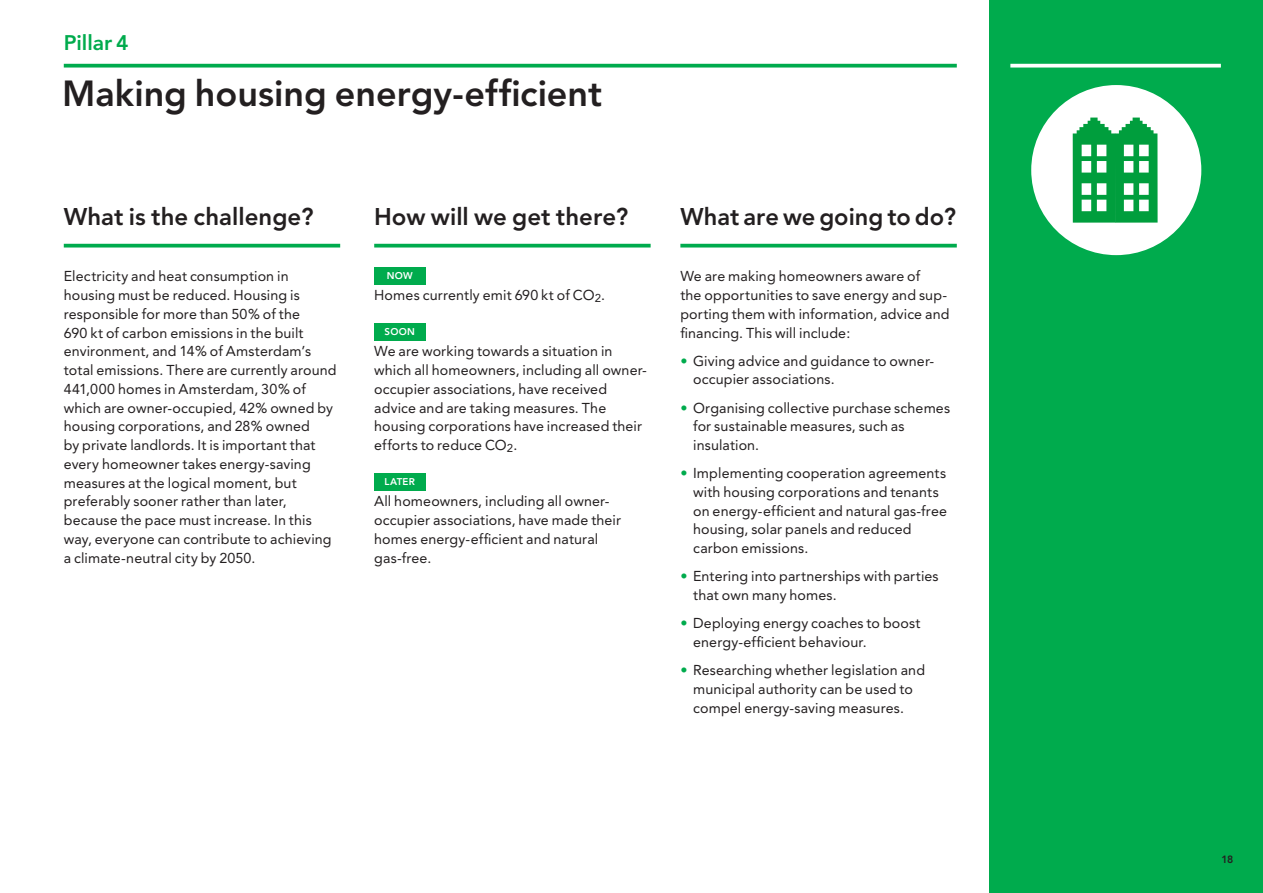
<style>
.page{position:relative;width:1263px;height:893px;background:#fff}
.page>*{position:absolute;margin:0;border:0;box-sizing:border-box;transform-origin:0 0}
.K_kop_24_-_ENG{font:800 36px "Avenir";color:#231f20}
.K_kop_16_-_ENG{font:800 24px "Avenir";color:#231f20}
.K_kop_14_-_ENG{font:800 21px "Avenir";color:#00ab4d}
.K_brood_-_ENG{font:14.25px/18.8px "Avenir";letter-spacing:.01em;color:#231f20}
.K_bullet_brood_-_ENG{font:14.25px/18.8px "Avenir";letter-spacing:.01em;color:#231f20}
.t1{font:800 10.5px "Avenir";color:#231f20}
.K_brood_-_ENG-2{font:800 9.75px "Avenir";letter-spacing:.025em;color:#fff}
.s1{color:#00ab4d}
</style>
<div class="page">
<div style="left:989px;top:0;width:274px;height:893px;background:#00ab4d"></div>
<svg style="left:1010px;top:64px;width:211px;height:4px"></svg>
<div style="left:1031px;top:85px;width:170px;height:170px;background:#fff;border-radius:50%"></div>
<svg style="left:1073px;top:118px;width:84px;height:105px;background:#1ca852"></svg>
<div style="left:1082px;top:200px;width:9px;height:11px;background:#fff"></div>
<div style="left:1082px;top:183px;width:9px;height:12px;background:#fff"></div>
<div style="left:1097px;top:200px;width:9px;height:11px;background:#fff"></div>
<div style="left:1097px;top:183px;width:9px;height:12px;background:#fff"></div>
<div style="left:1082px;top:161px;width:9px;height:12px;background:#fff"></div>
<div style="left:1082px;top:145px;width:9px;height:11px;background:#fff"></div>
<div style="left:1097px;top:161px;width:9px;height:12px;background:#fff"></div>
<div style="left:1097px;top:145px;width:9px;height:11px;background:#fff"></div>
<div style="left:1124px;top:200px;width:9px;height:11px;background:#fff"></div>
<div style="left:1124px;top:183px;width:9px;height:12px;background:#fff"></div>
<div style="left:1139px;top:200px;width:10px;height:11px;background:#fff"></div>
<div style="left:1139px;top:183px;width:10px;height:12px;background:#fff"></div>
<div style="left:1124px;top:161px;width:9px;height:12px;background:#fff"></div>
<div style="left:1124px;top:145px;width:9px;height:11px;background:#fff"></div>
<div style="left:1139px;top:161px;width:10px;height:12px;background:#fff"></div>
<div style="left:1139px;top:145px;width:10px;height:11px;background:#fff"></div>
<svg style="left:64px;top:64px;width:893px;height:4px;background:#1db461"></svg>
<svg style="left:64px;top:244px;width:276px;height:4px"></svg>
<svg style="left:374px;top:244px;width:277px;height:4px"></svg>
<div style="left:374px;top:267px;width:51px;height:17px;background:#00ab4d"></div>
<div style="left:374px;top:323px;width:51px;height:17px;background:#00ab4d"></div>
<div style="left:374px;top:473px;width:51px;height:17px;background:#00ab4d"></div>
<svg style="left:680px;top:244px;width:277px;height:4px"></svg>
<h2 class="K_kop_14_-_ENG" style="left:64px;top:30px;width:66px">Pillar 4</h2>
<h1 class="K_kop_24_-_ENG" style="left:62px;top:72px;width:541px">Making housing energy-efficient</h1>
<h2 class="K_kop_16_-_ENG" style="left:64px;top:202px;width:251px">What is the challenge?</h2>
<p class="K_brood_-_ENG" style="left:64px;top:267px;width:226px">Electricity and heat consumption in</p>
<p class="K_brood_-_ENG" style="left:64px;top:286px;width:274px">housing must be reduced. Housing is responsible for more than 50% of the<br>690 kt of carbon emissions in the built environment, and 14% of Amsterdam’s total emissions. There are currently around 441,000 homes in Amsterdam, 30% of which are owner-occupied, 42% owned by housing corporations, and 28% owned<br>by private landlords. It is important that every homeowner takes energy-saving measures at the logical moment, but preferably sooner rather than later, because the pace must increase. In this way, everyone can contribute to achieving a climate-neutral city by 2050.</p>
<h2 class="K_kop_16_-_ENG" style="left:374px;top:202px;width:256px">How will we get there?</h2>
<p class="K_brood_-_ENG-2" style="left:387px;top:270px;width:27px">NOW</p>
<p class="K_brood_-_ENG" style="left:374px;top:286px;width:232px">Homes currently emit 690 kt of CO<sub>2</sub>.</p>
<p class="K_brood_-_ENG-2" style="left:385px;top:326px;width:32px">SOON</p>
<p class="K_brood_-_ENG" style="left:374px;top:342px;width:274px">We are working towards a situation in which all homeowners, including all owner&shy;occupier associations, have received advice and are taking measures. The housing corporations have increased their efforts to reduce CO<sub>2</sub>.</p>
<p class="K_brood_-_ENG-2" style="left:385px;top:476px;width:32px">LATER</p>
<p class="K_brood_-_ENG" style="left:374px;top:492px;width:248px">All homeowners, including all owner&shy;occupier associations, have made their homes energy-efficient and natural gas-free.</p>
<h2 class="K_kop_16_-_ENG" style="left:680px;top:202px;width:277px">What are we going to do?</h2>
<p class="K_brood_-_ENG" style="left:680px;top:267px;width:271px">We are making homeowners aware of<br>the opportunities to save energy and sup&shy;porting them with information, advice and financing. This will include:</p>
<p class="K_bullet_brood_-_ENG" style="left:693px;top:351px;width:243px;text-indent:-13px"><span class="s1">•</span> Giving advice and guidance to owner&shy;occupier associations.</p>
<p class="K_bullet_brood_-_ENG" style="left:693px;top:398px;width:259px;text-indent:-13px"><span class="s1">•</span> Organising collective purchase schemes for sustainable measures, such as insulation.</p>
<p class="K_bullet_brood_-_ENG" style="left:693px;top:464px;width:255px;text-indent:-13px"><span class="s1">•</span> Implementing cooperation agreements with housing corporations and tenants on energy-efficient and natural gas-free housing, solar panels and reduced carbon emissions.</p>
<p class="K_bullet_brood_-_ENG" style="left:693px;top:567px;width:247px;text-indent:-13px"><span class="s1">•</span> Entering into partnerships with parties that own many homes.</p>
<p class="K_bullet_brood_-_ENG" style="left:693px;top:614px;width:229px;text-indent:-13px"><span class="s1">•</span> Deploying energy coaches to boost energy-efficient behaviour.</p>
<p class="K_bullet_brood_-_ENG" style="left:680px;top:661px;width:246px;text-align:center"><span class="s1">•</span> Researching whether legislation and municipal authority can be used to compel energy-saving measures.</p>
<p class="t1" style="left:1221px;top:853px;width:13px">18</p>
</div>
